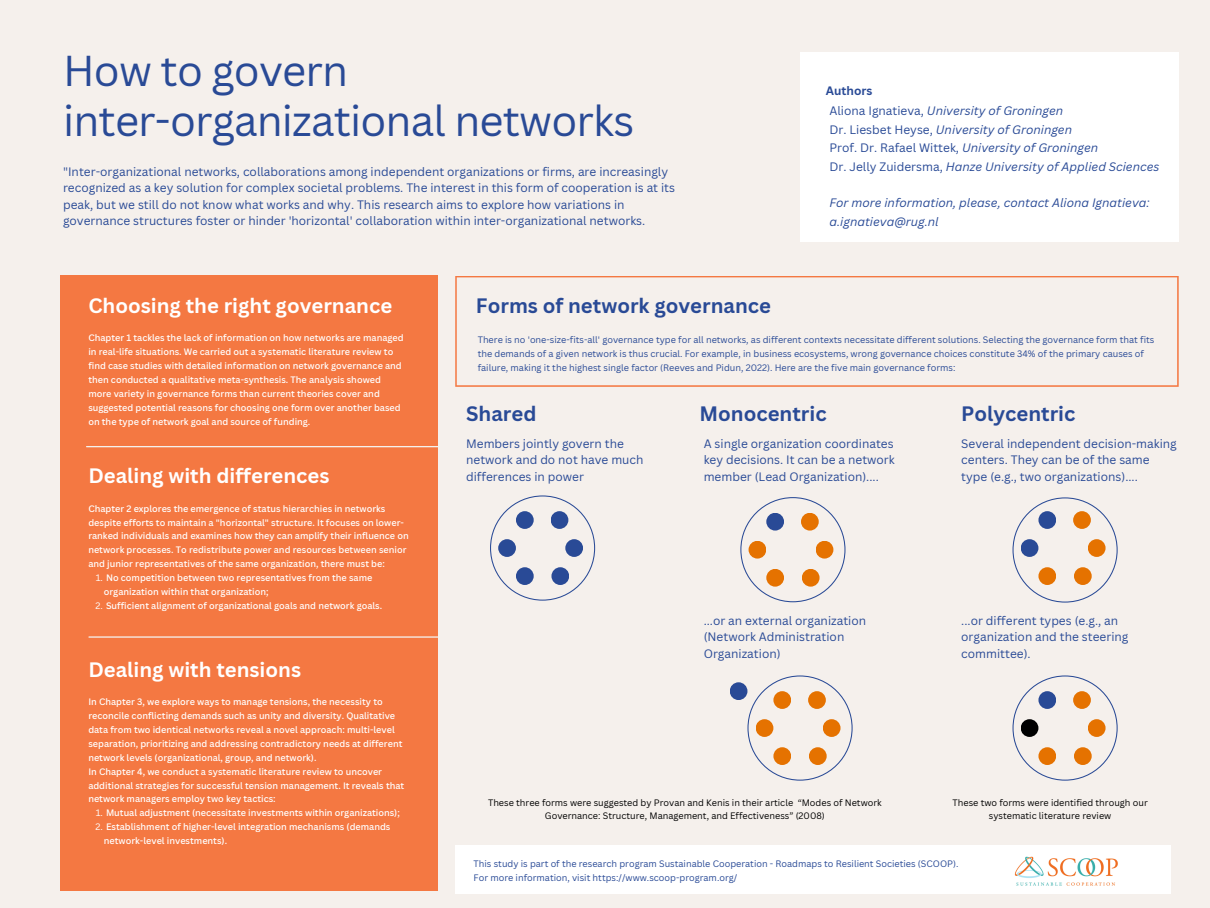
<style>
.page{position:relative;width:1210px;height:908px;background:#fff}
.page>*{position:absolute;margin:0;border:0;box-sizing:border-box;transform-origin:0 0}
.t1{font:42px/50.4px "Canva Sans";letter-spacing:-.02em;color:#294a96}
.t2{font:700 20.3px "Canva Sans";color:#fff}
.t3{font:700 20.3px "Canva Sans";color:#294a96}
.t4{font:11.9px/16.5px "Canva Sans";color:#294a96}
.t5{font:italic 11.9px/18.4px "Canva Sans";color:#294a96}
.t6{font:500 9.1px/13.9px "Canva Sans";color:#fff}
.t7{font:9.1px/13.9px "Canva Sans";color:#294a96}
.t8{font:9.1px/12.6px "Canva Sans";color:#000;text-align:center}
.s1{font-weight:700;font-style:normal}
.s2{font-style:normal}
.s3{font-weight:400}
</style>
<div class="page">
<div style="left:0;top:0;width:1210px;height:907px;background:#f5f0ec"></div>
<div style="left:800px;top:52px;width:378px;height:190px;background:#fff"></div>
<div style="left:60px;top:275px;width:377px;height:614px;background:#f47842"></div>
<div style="left:455px;top:845px;width:716px;height:48px;background:#fff"></div>
<svg style="left:455px;top:276px;width:723px;height:110px"></svg>
<hr style="left:87px;top:446px;width:386px;height:1px;background:#f5f0ec">
<hr style="left:89px;top:636px;width:386px;height:1px;background:#f5f0ec">
<svg style="left:490px;top:495px;width:105px;height:105px"></svg>
<div style="left:498px;top:539px;width:18px;height:17px;background:#294a96;border-radius:50%"></div>
<div style="left:565px;top:539px;width:18px;height:17px;background:#294a96;border-radius:50%"></div>
<div style="left:516px;top:567px;width:18px;height:17px;background:#294a96;border-radius:50%"></div>
<div style="left:551px;top:567px;width:18px;height:17px;background:#294a96;border-radius:50%"></div>
<div style="left:516px;top:511px;width:18px;height:17px;background:#294a96;border-radius:50%"></div>
<div style="left:550px;top:511px;width:18px;height:17px;background:#294a96;border-radius:50%"></div>
<svg style="left:740px;top:497px;width:105px;height:105px"></svg>
<div style="left:748px;top:540px;width:18px;height:18px;background:#e57200;border-radius:50%"></div>
<div style="left:815px;top:540px;width:18px;height:18px;background:#e57200;border-radius:50%"></div>
<div style="left:766px;top:568px;width:18px;height:18px;background:#e57200;border-radius:50%"></div>
<div style="left:802px;top:568px;width:17px;height:18px;background:#e57200;border-radius:50%"></div>
<div style="left:766px;top:512px;width:18px;height:18px;background:#294a96;border-radius:50%"></div>
<div style="left:801px;top:512px;width:17px;height:18px;background:#e57200;border-radius:50%"></div>
<svg style="left:747px;top:675px;width:105px;height:105px"></svg>
<div style="left:755px;top:719px;width:18px;height:17px;background:#e57200;border-radius:50%"></div>
<div style="left:823px;top:719px;width:17px;height:17px;background:#e57200;border-radius:50%"></div>
<div style="left:773px;top:747px;width:18px;height:17px;background:#e57200;border-radius:50%"></div>
<div style="left:809px;top:747px;width:17px;height:17px;background:#e57200;border-radius:50%"></div>
<div style="left:773px;top:691px;width:18px;height:17px;background:#e57200;border-radius:50%"></div>
<div style="left:808px;top:691px;width:18px;height:17px;background:#e57200;border-radius:50%"></div>
<svg style="left:1012px;top:497px;width:105px;height:105px"></svg>
<div style="left:1020px;top:539px;width:18px;height:17px;background:#294a96;border-radius:50%"></div>
<div style="left:1087px;top:539px;width:18px;height:17px;background:#e57200;border-radius:50%"></div>
<div style="left:1038px;top:567px;width:18px;height:17px;background:#e57200;border-radius:50%"></div>
<div style="left:1074px;top:567px;width:17px;height:17px;background:#e57200;border-radius:50%"></div>
<div style="left:1038px;top:511px;width:18px;height:17px;background:#294a96;border-radius:50%"></div>
<div style="left:1073px;top:511px;width:18px;height:17px;background:#e57200;border-radius:50%"></div>
<svg style="left:1012px;top:675px;width:105px;height:105px"></svg>
<div style="left:1020px;top:719px;width:18px;height:17px;background:#000;border-radius:50%"></div>
<div style="left:1087px;top:719px;width:18px;height:17px;background:#e57200;border-radius:50%"></div>
<div style="left:1038px;top:747px;width:18px;height:17px;background:#e57200;border-radius:50%"></div>
<div style="left:1074px;top:747px;width:17px;height:17px;background:#e57200;border-radius:50%"></div>
<div style="left:1038px;top:691px;width:18px;height:17px;background:#294a96;border-radius:50%"></div>
<div style="left:1073px;top:691px;width:18px;height:17px;background:#e57200;border-radius:50%"></div>
<div style="left:729px;top:682px;width:18px;height:17px;background:#294a96;border-radius:50%"></div>
<img style="left:1014px;top:856px;width:104px;height:30px">
<h1 class="t1" style="left:63px;top:45px;width:573px">How to govern inter-organizational networks</h1>
<p class="t4" style="left:63px;top:163px;width:613px">"Inter-organizational networks, collaborations among independent organizations or firms, are increasingly recognized as a key solution for complex societal problems. The interest in this form of cooperation is at its peak, but we still do not know what works and why. This research aims to explore how variations in governance structures foster or hinder 'horizontal' collaboration within inter-organizational networks.</p>
<h3 class="t5" style="left:829px;top:80px;width:235px;line-height:20.6px;text-indent:-4px"><span class="s1">Authors<br></span><span class="s2">Aliona Ignatieva,</span> University of Groningen</h3>
<h3 class="t5" style="left:829px;top:120px;width:331px"><span class="s2">Dr. Liesbet Heyse,</span> University of Groningen<br><span class="s2">Prof. Dr. Rafael Wittek,</span> University of Groningen<br><span class="s2">Dr. Jelly Zuidersma,</span> Hanze University of Applied Sciences</h3>
<h3 class="t5" style="left:829px;top:194px;width:322px">For more information, please, contact Aliona Ignatieva: a.ignatieva@rug.nl</h3>
<h2 class="t2" style="left:88px;top:293px;width:305px">Choosing the right governance</h2>
<p class="t6" style="left:88px;top:331px;width:317px">Chapter 1 tackles the lack of information on how networks are managed in real-life situations. We carried out a systematic literature review to find case studies with detailed information on network governance and then conducted a qualitative meta-synthesis. The analysis showed more variety in governance forms than current theories cover and suggested potential reasons for choosing one form over another based on the type of network goal and source of funding.</p>
<h2 class="t2" style="left:88px;top:463px;width:243px">Dealing with differences</h2>
<p class="t6" style="left:88px;top:501px;width:322px">Chapter 2 explores the emergence of status hierarchies in networks despite efforts to maintain a "horizontal" structure. It focuses on lower&shy;ranked individuals and examines how they can amplify their influence on network processes. To redistribute power and resources between senior and junior representatives of the same organization, there must be:</p>
<p class="t6" style="left:104px;top:571px;width:270px;text-indent:-8px"><span class="s3">1.</span> No competition between two representatives from the same organization within that organization;</p>
<p class="t6" style="left:95px;top:598px;width:288px"><span class="s3">2.</span> Sufficient alignment of organizational goals and network goals.</p>
<h2 class="t2" style="left:88px;top:657px;width:214px">Dealing with tensions</h2>
<p class="t6" style="left:88px;top:694px;width:317px">In Chapter 3, we explore ways to manage tensions, the necessity to reconcile conflicting demands such as unity and diversity. Qualitative data from two identical networks reveal a novel approach: multi-level separation, prioritizing and addressing contradictory needs at different network levels (organizational, group, and network).<br>In Chapter 4, we conduct a systematic literature review to uncover additional strategies for successful tension management. It reveals that network managers employ two key tactics:</p>
<p class="t6" style="left:96px;top:805px;width:306px"><span class="s3">1.</span> Mutual adjustment (necessitate investments within organizations);</p>
<p class="t6" style="left:104px;top:819px;width:288px;text-indent:-8px"><span class="s3">2.</span> Establishment of higher-level integration mechanisms (demands network-level investments).</p>
<h2 class="t3" style="left:476px;top:293px;width:296px">Forms of network governance</h2>
<p class="t7" style="left:478px;top:332px;width:678px">There is no 'one-size-fits-all' governance type for all networks, as different contexts necessitate different solutions. Selecting the governance form that fits the demands of a given network is thus crucial. For example, in business ecosystems, wrong governance choices constitute 34% of the primary causes of failure, making it the highest single factor (Reeves and Pidun, 2022). Here are the five main governance forms:</p>
<h2 class="t3" style="left:466px;top:401px;width:72px">Shared</h2>
<h2 class="t3" style="left:699px;top:401px;width:129px">Monocentric</h2>
<h2 class="t3" style="left:961px;top:401px;width:116px">Polycentric</h2>
<h3 class="t4" style="left:466px;top:435px;width:179px">Members jointly govern the network and do not have much differences in power</h3>
<h3 class="t4" style="left:703px;top:435px;width:193px;text-align:justify">A single organization coordinates key decisions. It can be a network member (Lead Organization)....</h3>
<h3 class="t4" style="left:961px;top:435px;width:217px">Several independent decision-making centers. They can be of the same type (e.g., two organizations)....</h3>
<h3 class="t4" style="left:703px;top:612px;width:164px">...or an external organization (Network Administration<br>Organization)</h3>
<h3 class="t4" style="left:961px;top:612px;width:169px">...or different types (e.g., an organization and the steering committee).</h3>
<p class="t8" style="left:488px;top:796px;width:395px">These three forms were suggested by Provan and Kenis in their article “Modes of Network<br>Governance: Structure, Management, and Effectiveness” (2008)</p>
<p class="t8" style="left:952px;top:796px;width:197px">These two forms were identified through our systematic literature review</p>
<p class="t7" style="left:473px;top:856px;width:486px">This study is part of the research program Sustainable Cooperation - Roadmaps to Resilient Societies (SCOOP).<br>For more information, visit https://www.scoop-program.org/</p>
</div>
